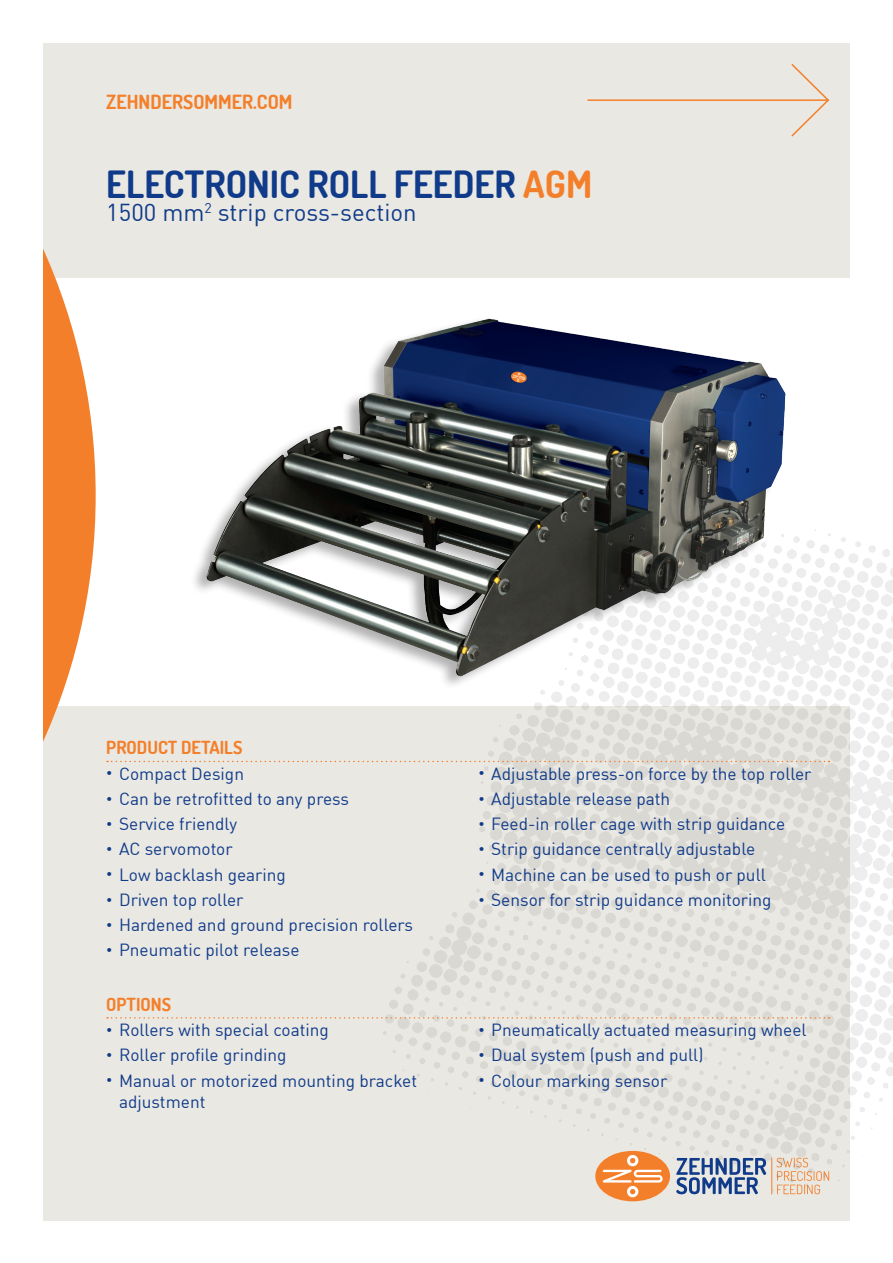
<style>
.page{position:relative;width:893px;height:1263px;background:#fff}
.page>*{position:absolute;margin:0;border:0;box-sizing:border-box;transform-origin:0 0}
.zs-titel-26-bold-bla{font:700 37.5px "Dosis";color:#103b8a}
.zs-subtitel{font:24px "DIN";color:#103b8a}
.t1{font:700 19.5px "Dosis";color:#f47f2a}
.zs-überschrift-lauft{font:700 18px "Dosis";color:#f47f2a}
.t2{font:17.25px/21px "DIN";color:#103b8a}
.s1{color:#f47f2a}
.s2{font-size:12px}
</style>
<div class="page">
<div style="left:43px;top:43px;width:807px;height:1177px;background:#eae8e2"></div>
<div style="left:0;top:279px;width:893px;height:427px;background:#fff"></div>
<svg style="left:43px;top:249px;width:53px;height:493px;fill:#f47f2a"></svg>
<hr style="left:588px;top:99px;width:240px;height:2px;background:#f47f2a">
<svg style="left:790px;top:64px;width:40px;height:73px"></svg>
<img style="left:362px;top:529px;width:531px;height:673px">
<img style="left:194px;top:318px;width:593px;height:381px">
<svg style="left:107px;top:761px;width:722px;height:1px"></svg>
<svg style="left:107px;top:1017px;width:722px;height:1px"></svg>
<p class="t1" style="left:106px;top:89px;width:188px">ZEHNDERSOMMER.COM</p>
<p class="zs-titel-26-bold-bla" style="left:106px;top:160px;width:487px">ELECTRONIC ROLL FEEDER <span class="s1">AGM</span></p>
<p class="zs-subtitel" style="left:106px;top:197px;width:312px">1500 mm<sup>2</sup> strip cross-section</p>
<p class="zs-überschrift-lauft" style="left:106px;top:736px;width:138px">PRODUCT DETAILS</p>
<p class="t2" style="left:106px;top:762px;width:139px"><span class="s2">•</span> Compact Design</p>
<p class="t2" style="left:106px;top:788px;width:244px"><span class="s2">•</span> Can be retrofitted to any press</p>
<p class="t2" style="left:106px;top:813px;width:132px"><span class="s2">•</span> Service friendly</p>
<p class="t2" style="left:106px;top:838px;width:128px"><span class="s2">•</span> AC servomotor</p>
<p class="t2" style="left:106px;top:863px;width:181px"><span class="s2">•</span> Low backlash gearing</p>
<p class="t2" style="left:106px;top:889px;width:139px"><span class="s2">•</span> Driven top roller</p>
<p class="t2" style="left:106px;top:914px;width:308px"><span class="s2">•</span> Hardened and ground precision rollers</p>
<p class="t2" style="left:106px;top:939px;width:195px"><span class="s2">•</span> Pneumatic pilot release</p>
<p class="zs-überschrift-lauft" style="left:106px;top:992px;width:66px">OPTIONS</p>
<p class="t2" style="left:106px;top:1019px;width:224px"><span class="s2">•</span> Rollers with special coating</p>
<p class="t2" style="left:106px;top:1044px;width:182px"><span class="s2">•</span> Roller profile grinding</p>
<p class="t2" style="left:119px;top:1069px;width:300px;text-indent:-13px"><span class="s2">•</span> Manual or motorized mounting bracket adjustment</p>
<p class="t2" style="left:478px;top:762px;width:335px"><span class="s2">•</span> Adjustable press-on force by the top roller</p>
<p class="t2" style="left:478px;top:788px;width:193px"><span class="s2">•</span> Adjustable release path</p>
<p class="t2" style="left:478px;top:813px;width:308px"><span class="s2">•</span> Feed-in roller cage with strip guidance</p>
<p class="t2" style="left:478px;top:838px;width:278px"><span class="s2">•</span> Strip guidance centrally adjustable</p>
<p class="t2" style="left:478px;top:863px;width:289px"><span class="s2">•</span> Machine can be used to push or pull</p>
<p class="t2" style="left:478px;top:889px;width:295px"><span class="s2">•</span> Sensor for strip guidance monitoring</p>
<p class="t2" style="left:478px;top:1019px;width:330px"><span class="s2">•</span> Pneumatically actuated measuring wheel</p>
<p class="t2" style="left:478px;top:1044px;width:227px"><span class="s2">•</span> Dual system (push and pull)</p>
<p class="t2" style="left:478px;top:1069px;width:190px"><span class="s2">•</span> Colour marking sensor</p>
</div>
